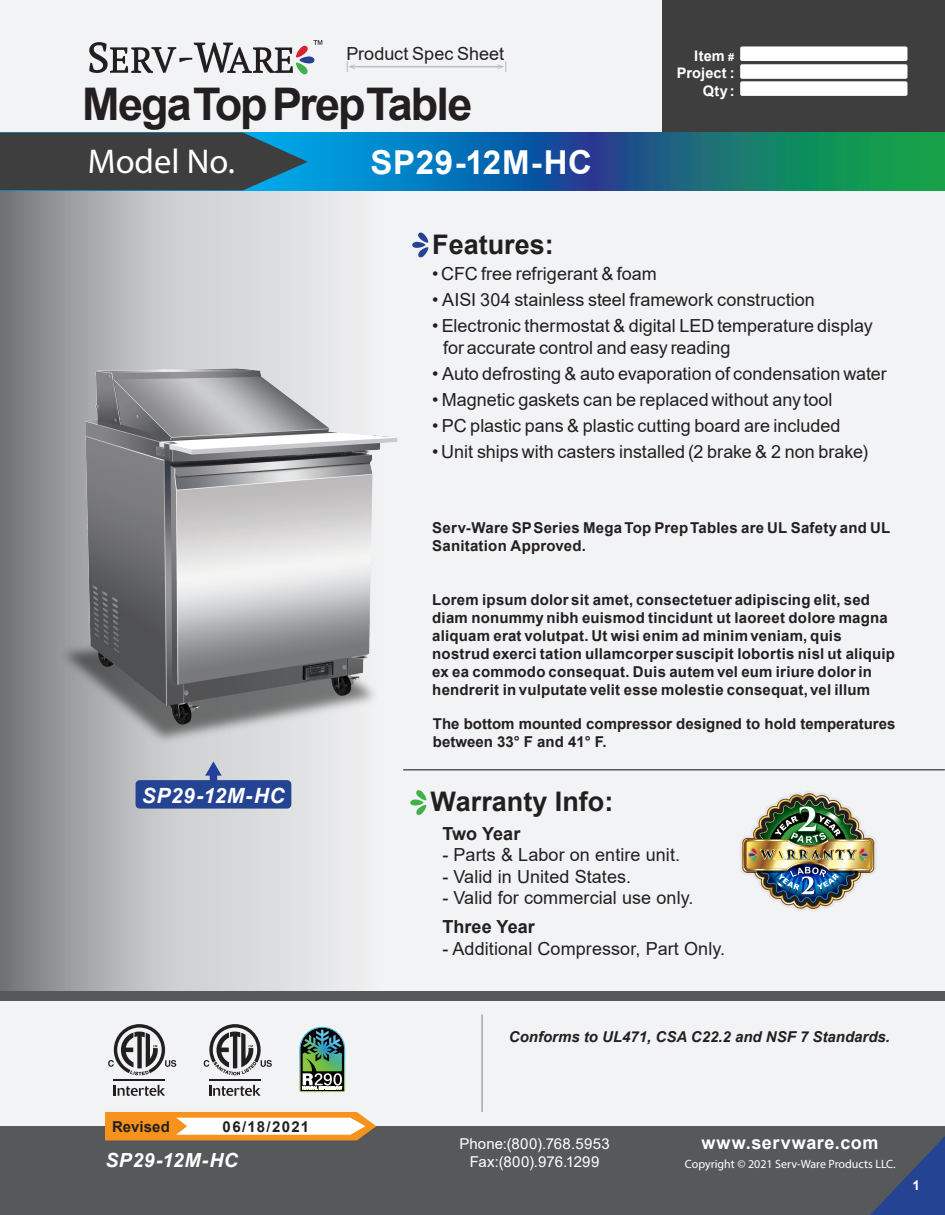
<style>
.page{position:relative;width:945px;height:1215px;background:#f2f3f4}
.page>*{position:absolute;margin:0;border:0;box-sizing:border-box;transform-origin:0 0}
.t1{font:700 45px "Arial";letter-spacing:-.045em;color:#231f20}
.t2{font:34.5px "Myriad Pro";color:#fff}
.t3{font:700 33px "Arial";letter-spacing:.02em;color:#fff}
.t4{font:700 27px "Arial";color:#231f20}
.t5{font:italic 700 21px "Arial";letter-spacing:.03em;color:#fff}
.t6{font:italic 700 19.5px "Arial";letter-spacing:.03em;color:#fff}
.t7{font:18px/21.6px "Arial";color:#231f20}
.t8{font:700 18px "Arial";letter-spacing:.035em;color:#fff}
.t9{font:700 18px "Arial";letter-spacing:.005em;color:#231f20}
.t10{font:700 15px/18px "Arial";letter-spacing:.015em;color:#231f20}
.t11{font:italic 700 15px "Arial";color:#231f20}
.t12{font:15px "Arial";letter-spacing:.015em;color:#fff}
.t13{font:700 14.55px/17.4px "Arial";letter-spacing:.015em;color:#fff;text-align:right}
.t14{font:700 13.5px "Arial";color:#fff}
.t15{font:12px "Myriad Pro";color:#fff}
.s1{font-size:10.95px}
</style>
<div class="page">
<svg style="left:0;top:190px;width:384px;height:801px"></svg>
<div style="left:663px;top:0;width:282px;height:133px;background:#3e3e3f"></div>
<div style="left:740px;top:46px;width:167px;height:15px;background:#fff;border-radius:2px"></div>
<div style="left:740px;top:64px;width:167px;height:15px;background:#fff;border-radius:2px"></div>
<div style="left:740px;top:81px;width:167px;height:15px;background:#fff;border-radius:2px"></div>
<div style="left:0;top:991px;width:945px;height:10px;background:#57585a"></div>
<div style="left:0;top:1126px;width:945px;height:89px;background:#57585a"></div>
<svg style="left:105px;top:1112px;width:271px;height:28px"></svg>
<svg style="left:308px;top:133px;width:637px;height:57px;background:#10778d"></svg>
<svg style="left:870px;top:1136px;width:75px;height:79px"></svg>
<hr style="left:350px;top:66px;width:152px;height:1px;background:#bcbdc0">
<svg style="left:347px;top:61px;width:8px;height:11px"></svg>
<svg style="left:497px;top:61px;width:9px;height:11px"></svg>
<svg style="left:0;top:133px;width:308px;height:57px;background:#354b54"></svg>
<img style="left:82px;top:334px;width:316px;height:422px">
<hr style="left:481px;top:1014px;width:2px;height:98px;background:#a8a9ad">
<div style="left:136px;top:780px;width:155px;height:29px;background:#244392;border-radius:4px"></div>
<svg style="left:205px;top:761px;width:17px;height:20px"></svg>
<svg style="left:89px;top:40px;width:233px;height:35px"></svg>
<img style="left:740px;top:791px;width:136px;height:120px">
<svg style="left:114px;top:1085px;width:51px;height:11px"></svg>
<hr style="left:114px;top:1079px;width:51px;height:2px;background:#231f20">
<svg style="left:108px;top:1024px;width:68px;height:51px"></svg>
<svg style="left:209px;top:1085px;width:52px;height:11px"></svg>
<hr style="left:209px;top:1079px;width:52px;height:2px;background:#231f20">
<svg style="left:204px;top:1024px;width:68px;height:51px"></svg>
<img style="left:299px;top:1027px;width:46px;height:65px">
<svg style="left:412px;top:232px;width:17px;height:26px"></svg>
<svg style="left:410px;top:790px;width:17px;height:25px"></svg>
<hr style="left:403px;top:769px;width:542px;height:2px;background:#57585a">
<svg style="left:14px;top:132px;width:68px;height:859px;background:#888a8d"></svg>
<div style="left:34px;top:137px;width:27px;height:27px;background:#3e3e3f;border-radius:50%"></div>
<div style="left:14px;top:141px;width:20px;height:20px;background:#3e3e3f"></div>
<div style="left:34px;top:589px;width:27px;height:27px;background:#8d8f92;border-radius:50%"></div>
<div style="left:14px;top:592px;width:20px;height:20px;background:#7e8083"></div>
<p class="t7" style="left:346px;top:42px;width:159px">Product Spec Sheet</p>
<h1 class="t1" style="left:82px;top:75px;width:392px">Mega Top Prep Table</h1>
<h2 class="t2" style="left:88px;top:141px;width:149px">Model No.</h2>
<h3 class="t3" style="left:370px;top:140px;width:223px">SP29-12M-HC</h3>
<h3 class="t4" style="left:432px;top:227px;width:123px">Features:</h3>
<p class="t13" style="left:677px;top:48px;width:59px">Item <span class="s1">#<br></span>Project :<br>Qty :</p>
<p class="t7" style="left:432px;top:263px;width:226px">• CFC free refrigerant &amp; foam</p>
<p class="t7" style="left:432px;top:289px;width:384px">• AISI 304 stainless steel framework construction</p>
<p class="t7" style="left:443px;top:315px;width:431px;text-indent:-11px">• Electronic thermostat &amp; digital LED temperature display for accurate control and easy reading</p>
<p class="t7" style="left:432px;top:363px;width:456px">• Auto defrosting &amp; auto evaporation of condensation water</p>
<p class="t7" style="left:432px;top:389px;width:402px">• Magnetic gaskets can be replaced without any tool</p>
<p class="t7" style="left:432px;top:415px;width:410px">• PC plastic pans &amp; plastic cutting board are included</p>
<p class="t7" style="left:432px;top:441px;width:437px">• Unit ships with casters installed (2 brake &amp; 2 non brake)</p>
<p class="t10" style="left:432px;top:519px;width:460px">Serv-Ware SP Series Mega Top Prep Tables are UL Safety and UL<br>Sanitation Approved.</p>
<p class="t10" style="left:432px;top:591px;width:464px">Lorem ipsum dolor sit amet, consectetuer adipiscing elit, sed diam nonummy nibh euismod tincidunt ut laoreet dolore magna aliquam erat volutpat. Ut wisi enim ad minim veniam, quis nostrud exerci tation ullamcorper suscipit lobortis nisl ut aliquip ex ea commodo consequat. Duis autem vel eum iriure dolor in hendrerit in vulputate velit esse molestie consequat, vel illum</p>
<h3 class="t5" style="left:142px;top:782px;width:144px">SP29-12M-HC</h3>
<p class="t10" style="left:433px;top:715px;width:464px">The bottom mounted compressor designed to hold temperatures between 33° F and 41° F.</p>
<h3 class="t4" style="left:430px;top:784px;width:185px">Warranty Info:</h3>
<p class="t9" style="left:442px;top:821px;width:79px">Two Year</p>
<p class="t7" style="left:442px;top:844px;width:239px">- Parts &amp; Labor on entire unit.</p>
<p class="t7" style="left:442px;top:866px;width:190px">- Valid in United States.</p>
<p class="t7" style="left:442px;top:887px;width:253px">- Valid for commercial use only.</p>
<p class="t9" style="left:442px;top:915px;width:94px">Three Year</p>
<p class="t7" style="left:442px;top:938px;width:284px">- Additional Compressor, Part Only.</p>
<p class="t11" style="left:509px;top:1027px;width:383px">Conforms to UL471, CSA C22.2 and NSF 7 Standards.</p>
<p class="t10" style="left:112px;top:1118px;width:59px">Revised</p>
<p class="t10" style="left:222px;top:1118px;width:88px">06/18/2021</p>
<h3 class="t6" style="left:105px;top:1147px;width:134px">SP29-12M-HC</h3>
<p class="t12" style="left:459px;top:1133px;width:152px">Phone:(800).768.5953</p>
<p class="t8" style="left:701px;top:1131px;width:179px">www.servware.com</p>
<p class="t12" style="left:470px;top:1151px;width:131px">Fax:(800).976.1299</p>
<p class="t15" style="left:685px;top:1157px;width:212px">Copyright © 2021 Serv-Ware Products LLC.</p>
<p class="t14" style="left:912px;top:1177px;width:9px">1</p>
</div>
